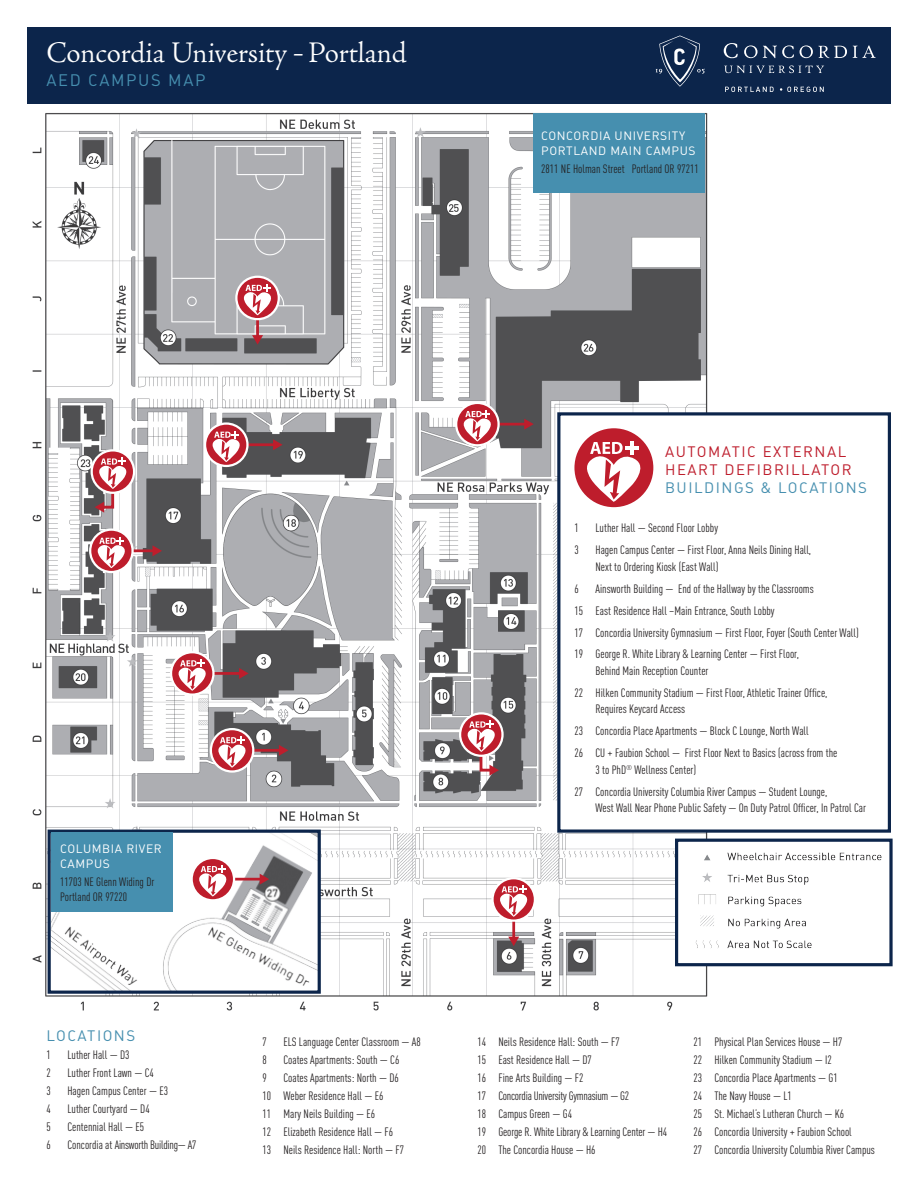
<style>
.page{position:relative;width:918px;height:1188px;background:#fff}
.page>*{position:absolute;margin:0;border:0;box-sizing:border-box;transform-origin:0 0}
.Buildings_and_Depart{font:300 30px "Adobe Jenson Pro";letter-spacing:-.005em;color:#fff}
.Buildings_and_Depart-2{font:16.5px "DIN Regular Alternate";letter-spacing:.1em;color:#468faf}
.Buildings_and_Depart-3{font:15px/18px "DIN Regular Alternate";letter-spacing:.1em;color:#be1d2c}
.Buildings_and_Depart-4{font:15px "DIN Regular Alternate";letter-spacing:.1em;color:#468faf}
.front_table{font:12px/16.5px "DIN Cond";color:#231f20}
.Buildings_and_Depart-5{font:12px/18px "DIN Cond";color:#231f20}
.front_table-2{font:12px "DIN Cond";letter-spacing:-.02em;color:#231f20}
.Buildings_and_Depart-6{font:12px "DIN Regular Alternate";letter-spacing:.05em;color:#fff}
.s1{font-family:"DIN Regular Alternate";color:#fff}
</style>
<div class="page">
<img style="left:32px;top:113px;width:676px;height:898px">
<div style="left:534px;top:113px;width:171px;height:79px;background:#468faf"></div>
<div style="left:27px;top:27px;width:864px;height:76px;background:#0c254b"></div>
<svg style="left:724px;top:43px;width:14px;height:15px"></svg>
<svg style="left:800px;top:45px;width:47px;height:13px"></svg>
<svg style="left:853px;top:45px;width:23px;height:13px"></svg>
<svg style="left:724px;top:65px;width:100px;height:8px"></svg>
<svg style="left:744px;top:45px;width:50px;height:13px"></svg>
<svg style="left:656px;top:35px;width:49px;height:52px"></svg>
<svg style="left:725px;top:87px;width:49px;height:5px"></svg>
<svg style="left:780px;top:87px;width:44px;height:5px"></svg>
<div style="left:675px;top:839px;width:218px;height:127px;background:#fff;border:3px solid #0c254b"></div>
<div style="left:557px;top:412px;width:334px;height:421px;background:#fff;border:3px solid #0c254b"></div>
<svg style="left:572px;top:426px;width:84px;height:83px"></svg>
<hr style="left:630px;top:441px;width:3px;height:14px;background:#fff">
<svg style="left:584px;top:442px;width:64px;height:60px"></svg>
<div style="left:570px;top:424px;width:88px;height:88px;border:4px solid #fff;border-radius:50%"></div>
<img style="left:52px;top:834px;width:265px;height:156px">
<div style="left:48px;top:830px;width:273px;height:164px;border:3px solid #0c254b"></div>
<div style="left:51px;top:833px;width:121px;height:79px;background:#468faf"></div>
<img style="left:695px;top:852px;width:187px;height:97px">
<svg style="left:90px;top:530px;width:43px;height:42px"></svg>
<svg style="left:96px;top:537px;width:66px;height:31px"></svg>
<div style="left:89px;top:529px;width:45px;height:44px;border:2px solid #fff;border-radius:50%"></div>
<svg style="left:171px;top:652px;width:42px;height:43px"></svg>
<svg style="left:177px;top:660px;width:72px;height:31px"></svg>
<div style="left:170px;top:651px;width:45px;height:45px;border:2px solid #fff;border-radius:50%"></div>
<svg style="left:205px;top:424px;width:42px;height:42px"></svg>
<svg style="left:211px;top:431px;width:72px;height:31px"></svg>
<div style="left:204px;top:422px;width:45px;height:45px;border:2px solid #fff;border-radius:50%"></div>
<svg style="left:456px;top:403px;width:43px;height:42px"></svg>
<svg style="left:462px;top:411px;width:72px;height:31px"></svg>
<div style="left:455px;top:402px;width:45px;height:44px;border:2px solid #fff;border-radius:50%"></div>
<svg style="left:236px;top:277px;width:43px;height:42px"></svg>
<svg style="left:243px;top:284px;width:32px;height:61px"></svg>
<div style="left:235px;top:276px;width:45px;height:44px;border:2px solid #fff;border-radius:50%"></div>
<svg style="left:493px;top:878px;width:42px;height:43px"></svg>
<svg style="left:499px;top:886px;width:32px;height:60px"></svg>
<div style="left:491px;top:877px;width:45px;height:45px;border:2px solid #fff;border-radius:50%"></div>
<svg style="left:460px;top:713px;width:43px;height:43px"></svg>
<svg style="left:466px;top:721px;width:33px;height:55px"></svg>
<div style="left:459px;top:712px;width:45px;height:45px;border:2px solid #fff;border-radius:50%"></div>
<svg style="left:92px;top:450px;width:42px;height:43px"></svg>
<svg style="left:95px;top:458px;width:35px;height:55px"></svg>
<div style="left:91px;top:449px;width:44px;height:45px;border:2px solid #fff;border-radius:50%"></div>
<svg style="left:192px;top:858px;width:42px;height:42px"></svg>
<svg style="left:198px;top:866px;width:71px;height:31px"></svg>
<div style="left:191px;top:857px;width:44px;height:44px;border:2px solid #fff;border-radius:50%"></div>
<svg style="left:211px;top:729px;width:42px;height:43px"></svg>
<svg style="left:217px;top:737px;width:71px;height:31px"></svg>
<div style="left:210px;top:728px;width:44px;height:45px;border:2px solid #fff;border-radius:50%"></div>
<p class="Buildings_and_Depart" style="left:46px;top:36px;width:362px">Concordia University ‒ Portland</p>
<p class="Buildings_and_Depart-2" style="left:46px;top:69px;width:161px">AED CAMPUS MAP</p>
<p class="Buildings_and_Depart-6" style="left:541px;top:128px;width:145px">CONCORDIA UNIVERSITY</p>
<p class="Buildings_and_Depart-5" style="left:541px;top:142px;width:159px"><span class="s1">PORTLAND MAIN CAMPUS<br></span>2811 NE Holman Street Portland OR 97211</p>
<p class="Buildings_and_Depart-6" style="left:60px;top:841px;width:103px">COLUMBIA RIVER</p>
<p class="Buildings_and_Depart-5" style="left:60px;top:855px;width:96px"><span class="s1">CAMPUS<br></span>11703 NE Glenn Widing Dr</p>
<p class="Buildings_and_Depart-5" style="left:60px;top:888px;width:68px">Portland OR 97220</p>
<p class="Buildings_and_Depart-4" style="left:46px;top:1026px;width:90px">LOCATIONS</p>
<p class="front_table" style="left:46px;top:1047px;width:6px">1</p>
<p class="front_table" style="left:67px;top:1047px;width:64px">Luther Hall — D3</p>
<p class="front_table" style="left:46px;top:1065px;width:6px">2</p>
<p class="front_table" style="left:67px;top:1065px;width:88px">Luther Front Lawn — C4</p>
<p class="front_table" style="left:46px;top:1083px;width:6px">3</p>
<p class="front_table" style="left:67px;top:1083px;width:102px">Hagen Campus Center — E3</p>
<p class="front_table" style="left:46px;top:1101px;width:6px">4</p>
<p class="front_table" style="left:67px;top:1101px;width:84px">Luther Courtyard — D4</p>
<p class="front_table" style="left:46px;top:1119px;width:6px">5</p>
<p class="front_table" style="left:67px;top:1119px;width:78px">Centennial Hall — E5</p>
<p class="front_table" style="left:46px;top:1137px;width:6px">6</p>
<p class="front_table-2" style="left:67px;top:1138px;width:131px">Concordia at Ainsworth Building— A7</p>
<p class="Buildings_and_Depart-3" style="left:665px;top:442px;width:188px">AUTOMATIC EXTERNAL<br>HEART DEFIBRILLATOR</p>
<p class="Buildings_and_Depart-4" style="left:665px;top:477px;width:203px">BUILDINGS &amp; LOCATIONS</p>
<p class="front_table" style="left:575px;top:520px;width:6px">1</p>
<p class="front_table" style="left:596px;top:520px;width:124px">Luther Hall — Second Floor Lobby</p>
<p class="front_table" style="left:575px;top:542px;width:6px">3</p>
<p class="front_table" style="left:596px;top:542px;width:217px">Hagen Campus Center — First Floor, Anna Neils Dining Hall,<br>Next to Ordering Kiosk (East Wall)</p>
<p class="front_table" style="left:575px;top:580px;width:6px">6</p>
<p class="front_table" style="left:596px;top:580px;width:220px">Ainsworth Building — End of the Hallway by the Classrooms</p>
<p class="front_table" style="left:575px;top:602px;width:202px">15 East Residence Hall –Main Entrance, South Lobby</p>
<p class="front_table" style="left:575px;top:624px;width:286px">17 Concordia University Gymnasium — First Floor, Foyer (South Center Wall)</p>
<p class="front_table" style="left:596px;top:646px;width:205px;text-indent:-21px">19 George R. White Library &amp; Learning Center — First Floor,<br>Behind Main Reception Counter</p>
<p class="front_table" style="left:596px;top:684px;width:233px;text-indent:-21px">22 Hilken Community Stadium — First Floor, Athletic Trainer Office,<br>Requires Keycard Access</p>
<p class="front_table" style="left:575px;top:723px;width:236px">23 Concordia Place Apartments — Block C Lounge, North Wall</p>
<p class="front_table" style="left:596px;top:745px;width:243px;text-indent:-21px">26 CU + Faubion School — First Floor Next to Basics (across from the<br>3 to PhD<sup>®</sup> Wellness Center)</p>
<p class="front_table" style="left:596px;top:783px;width:272px;text-indent:-21px">27 Concordia University Columbia River Campus — Student Lounge,<br>West Wall Near Phone Public Safety — On Duty Patrol Officer, In Patrol Car</p>
<p class="front_table" style="left:262px;top:1033px;width:6px">7</p>
<p class="front_table" style="left:283px;top:1033px;width:139px">ELS Language Center Classroom — A8</p>
<p class="front_table" style="left:262px;top:1051px;width:6px">8</p>
<p class="front_table" style="left:283px;top:1051px;width:118px">Coates Apartments: South — C6</p>
<p class="front_table" style="left:262px;top:1069px;width:6px">9</p>
<p class="front_table" style="left:283px;top:1069px;width:117px">Coates Apartments: North — D6</p>
<p class="front_table" style="left:262px;top:1087px;width:123px">10 Weber Residence Hall — E6</p>
<p class="front_table" style="left:262px;top:1105px;width:114px">11 Mary Neils Building — E6</p>
<p class="front_table" style="left:262px;top:1123px;width:132px">12 Elizabeth Residence Hall — F6</p>
<p class="front_table" style="left:262px;top:1141px;width:143px">13 Neils Residence Hall: North — F7</p>
<p class="front_table" style="left:477px;top:1033px;width:144px">14 Neils Residence Hall: South — F7</p>
<p class="front_table" style="left:477px;top:1051px;width:116px">15 East Residence Hall — D7</p>
<p class="front_table" style="left:477px;top:1069px;width:108px">16 Fine Arts Building — F2</p>
<p class="front_table-2" style="left:477px;top:1089px;width:153px">17 Concordia University Gymnasium — G2</p>
<p class="front_table" style="left:477px;top:1105px;width:96px">18 Campus Green — G4</p>
<p class="front_table" style="left:477px;top:1123px;width:191px">19 George R. White Library &amp; Learning Center — H4</p>
<p class="front_table" style="left:477px;top:1141px;width:120px">20 The Concordia House — H6</p>
<p class="front_table" style="left:693px;top:1033px;width:151px">21 Physical Plan Services House — H7</p>
<p class="front_table" style="left:693px;top:1051px;width:140px">22 Hilken Community Stadium — I2</p>
<p class="front_table" style="left:693px;top:1069px;width:146px">23 Concordia Place Apartments — G1</p>
<p class="front_table" style="left:693px;top:1087px;width:100px">24 The Navy House — L1</p>
<p class="front_table" style="left:693px;top:1105px;width:152px">25 St. Michael’s Lutheran Church — K6</p>
<p class="front_table" style="left:693px;top:1123px;width:160px">26 Concordia University + Faubion School</p>
<p class="front_table" style="left:693px;top:1141px;width:183px">27 Concordia University Columbia River Campus</p>
</div>
